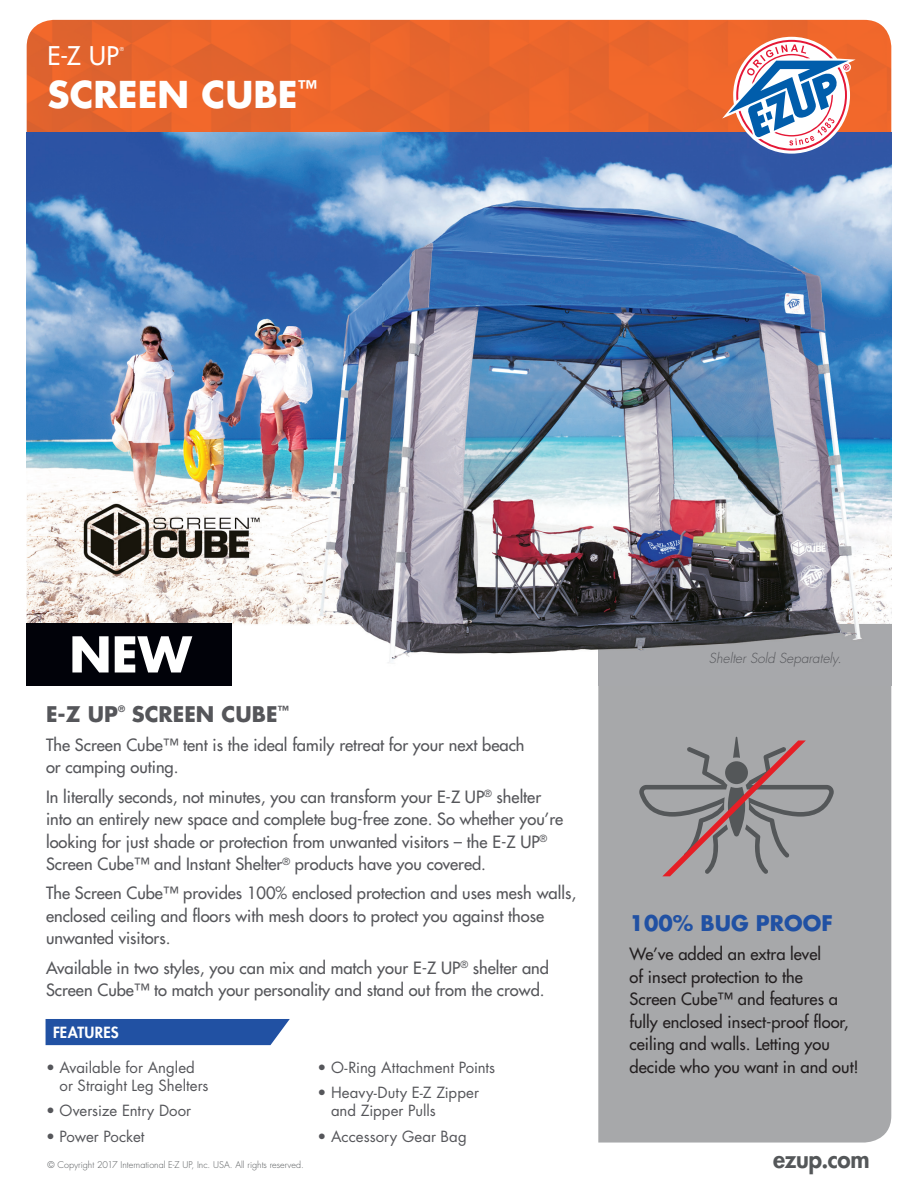
<style>
.page{position:relative;width:918px;height:1188px;background:#fff}
.page>*{position:absolute;margin:0;border:0;box-sizing:border-box;transform-origin:0 0}
.t1{font:700 36px "Futura Std";color:#fff}
.t2{font:500 25.05px "Futura Std";color:#fff}
.t3{font:800 24px "Futura Std";letter-spacing:-.01em;color:#545759}
.t4{font:700 21px "Futura Std";color:#55565a}
.t5{font:700 21px "Futura Std";color:#2151a3}
.t6{font:500 16.5px/22.5px "Futura Std";color:#55565a}
.t7{font:500 16.5px/22.5px "Futura Std";color:#231f20}
.t8{font:15px/18px "Futura Std";letter-spacing:.005em;color:#55565a}
.t9{font:800 15px "Futura Std";letter-spacing:.02em;color:#fff}
.t10{font:italic 300 13.5px "Futura Std";color:#55565a}
.t11{font:300 9px "Futura Std";color:#545759}
.t12{font:700 8.7px "Futura Std";color:#55565a}
.t13{font:500 5.25px "Futura Std";color:#fff}
</style>
<div class="page">
<img style="left:27px;top:20px;width:864px;height:113px">
<div style="left:598px;top:686px;width:293px;height:457px;background:#a7a8aa"></div>
<svg style="left:639px;top:737px;width:195px;height:139px;background:#9c9598"></svg>
<div style="left:46px;top:1019px;width:244px;height:26px;background:#2151a3"></div>
<img style="left:27px;top:133px;width:712px;height:351px">
<img style="left:739px;top:133px;width:152px;height:469px">
<img style="left:27px;top:484px;width:610px;height:179px">
<img style="left:637px;top:484px;width:102px;height:118px">
<img style="left:598px;top:602px;width:293px;height:84px">
<svg style="left:722px;top:37px;width:134px;height:117px"></svg>
<div style="left:27px;top:623px;width:205px;height:63px;background:#010209"></div>
<svg style="left:72px;top:636px;width:120px;height:36px"></svg>
<h2 class="t2" style="left:48px;top:41px;width:73px">E-Z UP</h2>
<p class="t13" style="left:120px;top:46px;width:6px">®</p>
<h1 class="t1" style="left:48px;top:71px;width:271px">SCREEN CUBE<sup>™</sup></h1>
<p class="t4" style="left:46px;top:700px;width:74px">E-Z UP</p>
<p class="t12" style="left:118px;top:703px;width:8px">®</p>
<p class="t4" style="left:132px;top:700px;width:159px">SCREEN CUBE<sup>™</sup></p>
<p class="t6" style="left:46px;top:734px;width:480px">The Screen Cube™ tent is the ideal family retreat for your next beach or camping outing.</p>
<p class="t6" style="left:46px;top:785px;width:519px">In literally seconds, not minutes, you can transform your E-Z UP<sup>®</sup> shelter into an entirely new space and complete bug-free zone. So whether you’re looking for just shade or protection from unwanted visitors – the E-Z UP<sup>® </sup>Screen Cube™ and Instant Shelter<sup>®</sup> products have you covered.</p>
<p class="t6" style="left:46px;top:882px;width:532px">The Screen Cube™ provides 100% enclosed protection and uses mesh walls, enclosed ceiling and floors with mesh doors to protect you against those unwanted visitors.</p>
<p class="t6" style="left:46px;top:956px;width:505px">Available in two styles, you can mix and match your E-Z UP<sup>®</sup> shelter and<br>Screen Cube™ to match your personality and stand out from the crowd.</p>
<p class="t9" style="left:53px;top:1023px;width:67px">FEATURES</p>
<p class="t8" style="left:60px;top:1059px;width:151px;text-indent:-14px">• Available for Angled or Straight Leg Shelters</p>
<p class="t8" style="left:46px;top:1102px;width:147px">• Oversize Entry Door</p>
<p class="t8" style="left:46px;top:1127px;width:100px">• Power Pocket</p>
<p class="t8" style="left:318px;top:1059px;width:179px">• O-Ring Attachment Points</p>
<p class="t8" style="left:331px;top:1084px;width:150px;text-indent:-13px">• Heavy-Duty E-Z Zipper and Zipper Pulls</p>
<p class="t8" style="left:318px;top:1127px;width:151px">• Accessory Gear Bag</p>
<p class="t10" style="left:709px;top:650px;width:134px">Shelter Sold Separately.</p>
<p class="t5" style="left:630px;top:909px;width:205px">100% BUG PROOF</p>
<p class="t7" style="left:630px;top:943px;width:231px">We’ve added an extra level<br>of insect protection to the<br>Screen Cube™ and features a fully enclosed insect-proof floor, ceiling and walls. Letting you decide who you want in and out!</p>
<p class="t11" style="left:48px;top:1159px;width:258px">© Copyright 2017 International E-Z UP, Inc. USA. All rights reserved.</p>
<h3 class="t3" style="left:773px;top:1144px;width:98px">ezup.com</h3>
</div>
